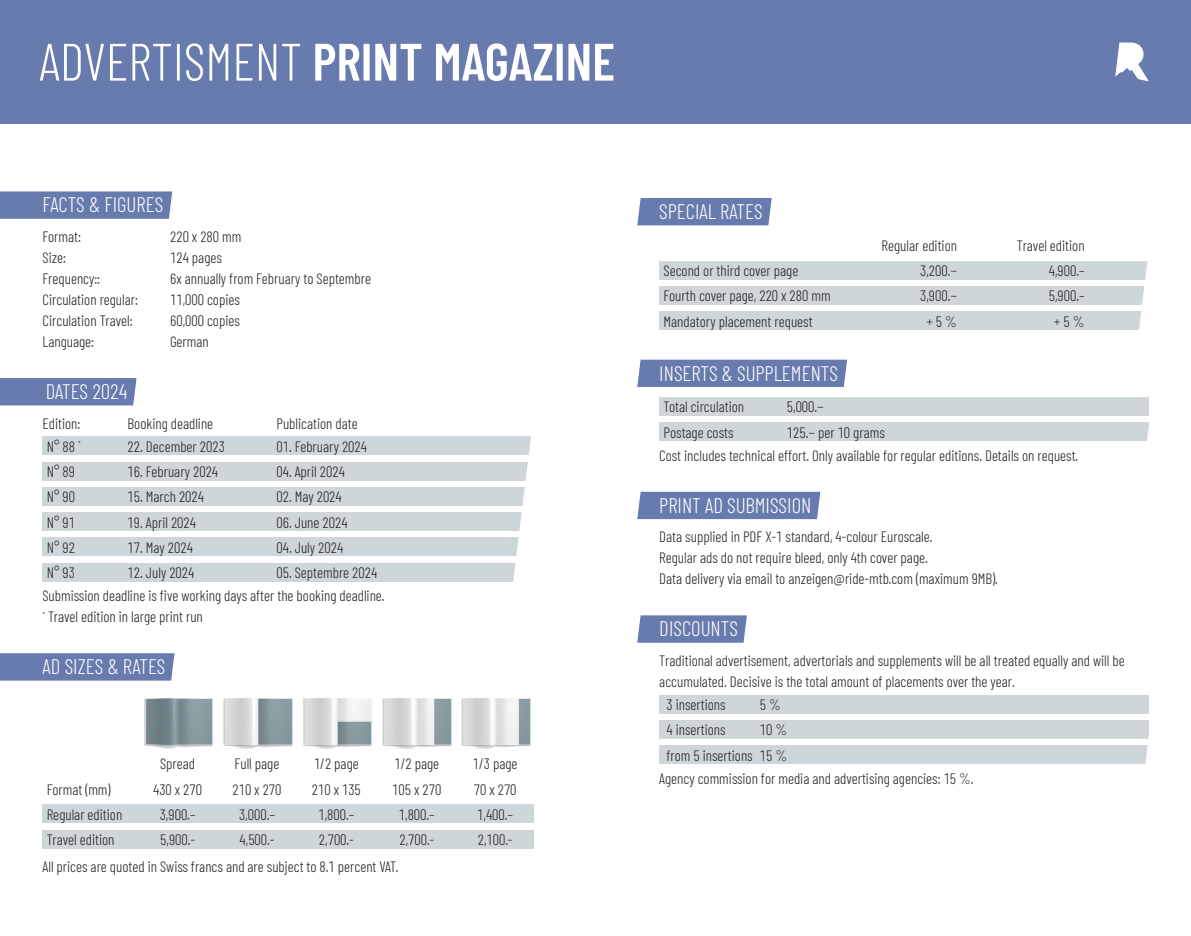
<style>
.page{position:relative;width:1191px;height:936px;background:#fff}
.page>*{position:absolute;margin:0;border:0;box-sizing:border-box;transform-origin:0 0}
.t1{font:600 52.5px "Barlow Condensed";color:#fff}
.t2{font:300 21px "Barlow Condensed";color:#fff}
.t3{font:300 15px/25.2px "Barlow Condensed";color:#231f20}
.s1{font-weight:300}
</style>
<div class="page">
<div style="left:0;top:0;width:1191px;height:123px;background:#687bae"></div>
<div style="left:43px;top:436px;width:488px;height:19px;background:#ced6d9"></div>
<div style="left:43px;top:462px;width:488px;height:18px;background:#ced6d9"></div>
<div style="left:43px;top:487px;width:488px;height:18px;background:#ced6d9"></div>
<div style="left:43px;top:512px;width:488px;height:18px;background:#ced6d9"></div>
<div style="left:43px;top:538px;width:488px;height:18px;background:#ced6d9"></div>
<div style="left:43px;top:563px;width:488px;height:18px;background:#ced6d9"></div>
<svg style="left:0;top:191px;width:172px;height:28px;background:#6c7fb0"></svg>
<div style="left:0;top:378px;width:136px;height:27px;background:#687bae"></div>
<div style="left:0;top:653px;width:174px;height:27px;background:#687bae"></div>
<div style="left:659px;top:261px;width:489px;height:18px;background:#ced6d9"></div>
<div style="left:659px;top:286px;width:489px;height:18px;background:#ced6d9"></div>
<div style="left:659px;top:311px;width:489px;height:18px;background:#ced6d9"></div>
<div style="left:659px;top:397px;width:489px;height:18px;background:#ced6d9"></div>
<div style="left:659px;top:422px;width:489px;height:18px;background:#ced6d9"></div>
<div style="left:659px;top:695px;width:489px;height:18px;background:#ced6d9"></div>
<div style="left:659px;top:720px;width:489px;height:18px;background:#ced6d9"></div>
<div style="left:659px;top:745px;width:489px;height:18px;background:#ced6d9"></div>
<div style="left:637px;top:198px;width:134px;height:27px;background:#687bae"></div>
<div style="left:637px;top:359px;width:210px;height:28px;background:#687bae"></div>
<div style="left:637px;top:491px;width:183px;height:28px;background:#687bae"></div>
<svg style="left:637px;top:615px;width:110px;height:27px;background:#6f81b1"></svg>
<svg style="left:1138px;top:261px;width:10px;height:69px"></svg>
<svg style="left:1138px;top:413px;width:11px;height:28px"></svg>
<svg style="left:1138px;top:724px;width:11px;height:40px"></svg>
<svg style="left:507px;top:438px;width:24px;height:144px"></svg>
<svg style="left:1115px;top:43px;width:33px;height:38px"></svg>
<div style="left:43px;top:804px;width:491px;height:18px;background:#ced6d9"></div>
<div style="left:43px;top:830px;width:491px;height:18px;background:#ced6d9"></div>
<img style="left:223px;top:698px;width:70px;height:50px">
<svg style="left:303px;top:698px;width:69px;height:50px"></svg>
<svg style="left:382px;top:698px;width:70px;height:50px;background:#cbd0d2"></svg>
<svg style="left:461px;top:698px;width:70px;height:50px"></svg>
<svg style="left:144px;top:698px;width:69px;height:50px;background:#88989e"></svg>
<h1 class="t1" style="left:39px;top:24px;width:577px"><span class="s1">ADVERTISMENT</span> PRINT MAGAZINE</h1>
<h2 class="t2" style="left:43px;top:190px;width:122px">FACTS &amp; FIGURES</h2>
<p class="t3" style="left:43px;top:223px;width:40px">Format:</p>
<p class="t3" style="left:170px;top:223px;width:73px">220 x 280 mm</p>
<p class="t3" style="left:43px;top:244px;width:25px">Size:</p>
<p class="t3" style="left:170px;top:244px;width:53px">124 pages</p>
<p class="t3" style="left:43px;top:265px;width:59px">Frequency::</p>
<p class="t3" style="left:170px;top:265px;width:202px">6x annually from February to Septembre</p>
<p class="t3" style="left:43px;top:286px;width:97px">Circulation regular:</p>
<p class="t3" style="left:170px;top:286px;width:71px">11,000 copies</p>
<p class="t3" style="left:43px;top:307px;width:92px">Circulation Travel:</p>
<p class="t3" style="left:170px;top:307px;width:71px">60,000 copies</p>
<p class="t3" style="left:43px;top:328px;width:53px">Language:</p>
<p class="t3" style="left:170px;top:328px;width:40px">German</p>
<h2 class="t2" style="left:46px;top:376px;width:83px">DATES 2024</h2>
<p class="t3" style="left:43px;top:409px;width:39px">Edition:</p>
<p class="t3" style="left:128px;top:409px;width:87px">Booking deadline</p>
<p class="t3" style="left:276px;top:409px;width:83px">Publication date</p>
<p class="t3" style="left:47px;top:433px;width:35px">N° 88 <sup>*</sup></p>
<p class="t3" style="left:128px;top:433px;width:99px">22. December 2023</p>
<p class="t3" style="left:276px;top:433px;width:92px">01. February 2024</p>
<p class="t3" style="left:47px;top:458px;width:30px">N° 89</p>
<p class="t3" style="left:128px;top:458px;width:92px">16. February 2024</p>
<p class="t3" style="left:276px;top:458px;width:70px">04. April 2024</p>
<p class="t3" style="left:47px;top:483px;width:30px">N° 90</p>
<p class="t3" style="left:128px;top:483px;width:78px">15. March 2024</p>
<p class="t3" style="left:276px;top:483px;width:67px">02. May 2024</p>
<p class="t3" style="left:47px;top:508px;width:30px">N° 91</p>
<p class="t3" style="left:128px;top:508px;width:70px">19. April 2024</p>
<p class="t3" style="left:276px;top:508px;width:73px">06. June 2024</p>
<p class="t3" style="left:47px;top:534px;width:30px">N° 92</p>
<p class="t3" style="left:128px;top:534px;width:67px">17. May 2024</p>
<p class="t3" style="left:276px;top:534px;width:68px">04. July 2024</p>
<p class="t3" style="left:47px;top:559px;width:30px">N° 93</p>
<p class="t3" style="left:128px;top:559px;width:68px">12. July 2024</p>
<p class="t3" style="left:43px;top:560px;width:343px;line-height:23.1px;text-indent:234px">05. Septembre 2024<br>Submission deadline is five working days after the booking deadline.</p>
<p class="t3" style="left:43px;top:603px;width:162px"><sup>*</sup> Travel edition in large print run</p>
<h2 class="t2" style="left:43px;top:651px;width:124px">AD SIZES &amp; RATES</h2>
<p class="t3" style="left:47px;top:775px;width:77px">Format (mm)<br>Regular edition<br>Travel edition</p>
<p class="t3" style="left:153px;top:750px;width:51px;text-align:center">Spread<br>430 x 270<br>3,900.–<br>5,900.-</p>
<p class="t3" style="left:232px;top:750px;width:51px;text-align:center">Full page<br>210 x 270<br>3,000.–<br>4,500.-</p>
<p class="t3" style="left:312px;top:750px;width:51px;text-align:center">1/2 page<br>210 x 135<br>1,800.–<br>2,700.-</p>
<p class="t3" style="left:392px;top:750px;width:51px;text-align:center">1/2 page<br>105 x 270<br>1,800.–<br>2,700.-</p>
<p class="t3" style="left:473px;top:750px;width:46px">1/3 page<br>70 x 270<br>1,400.–<br>2,100.-</p>
<p class="t3" style="left:43px;top:852px;width:357px">All prices are quoted in Swiss francs and are subject to 8.1 percent VAT.</p>
<h2 class="t2" style="left:659px;top:196px;width:105px">SPECIAL RATES</h2>
<p class="t3" style="left:881px;top:232px;width:77px">Regular edition</p>
<p class="t3" style="left:1016px;top:232px;width:69px">Travel edition</p>
<p class="t3" style="left:663px;top:257px;width:136px">Second or third cover page</p>
<p class="t3" style="left:920px;top:257px;width:38px">3,200.−</p>
<p class="t3" style="left:1048px;top:257px;width:37px">4,900.–</p>
<p class="t3" style="left:663px;top:282px;width:169px">Fourth cover page, 220 x 280 mm</p>
<p class="t3" style="left:920px;top:282px;width:38px">3,900.−</p>
<p class="t3" style="left:1048px;top:282px;width:37px">5,900.–</p>
<p class="t3" style="left:663px;top:307px;width:151px">Mandatory placement request</p>
<p class="t3" style="left:926px;top:307px;width:32px">+ 5 %</p>
<p class="t3" style="left:1054px;top:307px;width:32px">+ 5 %</p>
<h2 class="t2" style="left:659px;top:358px;width:180px">INSERTS &amp; SUPPLEMENTS</h2>
<p class="t3" style="left:663px;top:393px;width:82px">Total circulation</p>
<p class="t3" style="left:787px;top:393px;width:38px">5,000.−</p>
<p class="t3" style="left:663px;top:418px;width:72px">Postage costs</p>
<p class="t3" style="left:659px;top:419px;width:420px;line-height:23.1px;text-indent:128px">125.− per 10 grams<br>Cost includes technical effort. Only available for regular editions. Details on request.</p>
<h2 class="t2" style="left:659px;top:490px;width:154px">PRINT AD SUBMISSION</h2>
<p class="t3" style="left:659px;top:525px;width:340px;line-height:21px">Data supplied in PDF X-1 standard, 4-colour Euroscale.<br>Regular ads do not require bleed, only 4th cover page.<br>Data delivery via email to anzeigen@ride-mtb.com (maximum 9MB).</p>
<h2 class="t2" style="left:659px;top:613px;width:80px">DISCOUNTS</h2>
<p class="t3" style="left:659px;top:649px;width:467px;line-height:21px">Traditional advertisement, advertorials and supplements will be all treated equally and will be accumulated. Decisive is the total amount of placements over the year.</p>
<p class="t3" style="left:666px;top:691px;width:61px">3 insertions</p>
<p class="t3" style="left:760px;top:691px;width:23px">5 %</p>
<p class="t3" style="left:666px;top:716px;width:61px">4 insertions</p>
<p class="t3" style="left:666px;top:716px;width:122px;text-align:right">10 %<br>from 5 insertions 15 %</p>
<p class="t3" style="left:659px;top:764px;width:316px">Agency commission for media and advertising agencies: 15 %.</p>
</div>
